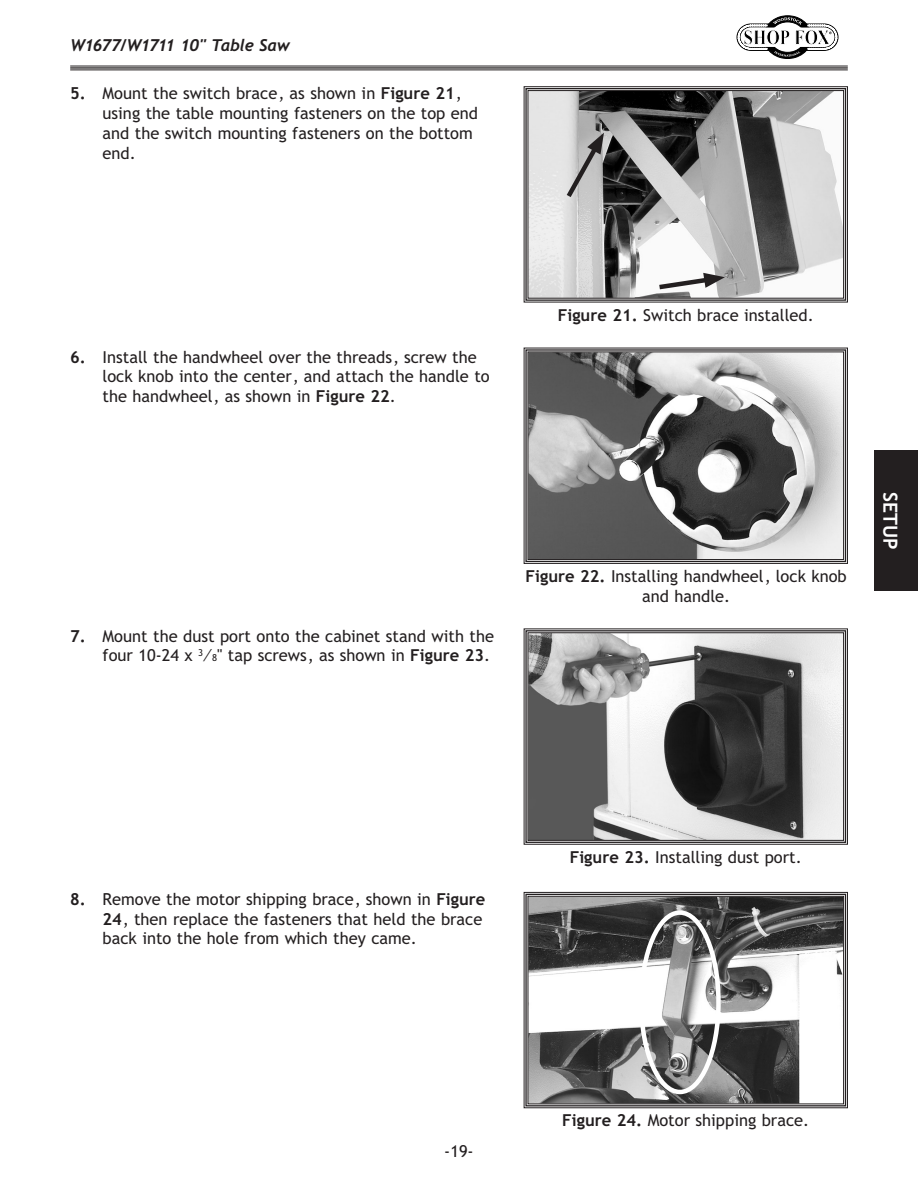
<style>
.page{position:relative;width:918px;height:1188px;background:#fff}
.page>*{position:absolute;margin:0;border:0;box-sizing:border-box;transform-origin:0 0}
.t1{font:19.5px "Trebuchet MS Bold";letter-spacing:-.005em;color:#fff}
.t2{font:16.5px/19.8px "Trebuchet MS";color:#231f20}
.t3{font:italic 16.5px "Trebuchet MS Bold";letter-spacing:-.055em;color:#231f20}
.s1{font-family:"Trebuchet MS Bold"}
.s2{font-size:9.6px}
</style>
<div class="page">
<div style="left:875px;top:451px;width:43px;height:140px;background:#231f20"></div>
<svg style="left:736px;top:15px;width:103px;height:44px"></svg>
<hr style="left:70px;top:66px;width:778px;height:4px;background:#7a7778">
<hr style="left:70px;top:66px;width:778px;height:1px;background:#231f20">
<hr style="left:70px;top:67px;width:778px;height:2px;background:#231f20">
<hr style="left:70px;top:70px;width:778px;height:1px;background:#231f20">
<svg style="left:523px;top:347px;width:325px;height:217px;background:#8b8b8b"></svg>
<div style="left:525px;top:349px;width:321px;height:213px;border:1px solid #231f20"></div>
<div style="left:528px;top:352px;width:316px;height:208px;border:1px solid #231f20"></div>
<svg style="left:523px;top:628px;width:325px;height:217px"></svg>
<div style="left:525px;top:630px;width:321px;height:213px;border:1px solid #231f20"></div>
<div style="left:528px;top:632px;width:316px;height:209px;border:1px solid #231f20"></div>
<svg style="left:523px;top:86px;width:325px;height:217px;background:#a4a4a4"></svg>
<div style="left:525px;top:88px;width:321px;height:213px;border:1px solid #231f20"></div>
<div style="left:528px;top:90px;width:316px;height:209px;border:1px solid #231f20"></div>
<svg style="left:654px;top:273px;width:71px;height:19px"></svg>
<svg style="left:563px;top:133px;width:41px;height:69px;background:#b0b0b0"></svg>
<svg style="left:523px;top:892px;width:325px;height:216px"></svg>
<div style="left:525px;top:894px;width:321px;height:212px;border:1px solid #231f20"></div>
<div style="left:528px;top:896px;width:316px;height:208px;border:1px solid #231f20"></div>
<div style="left:639px;top:910px;width:82px;height:184px;border:4px solid #fff;border-radius:50%"></div>
<p class="t3" style="left:70px;top:36px;width:221px">W1677/W1711 10" Table Saw</p>
<p class="t2" style="left:103px;top:84px;width:377px;text-indent:-32px"><span class="s1">5.</span> Mount the switch brace, as shown in <span class="s1">Figure 21</span>, using the table mounting fasteners on the top end and the switch mounting fasteners on the bottom end.</p>
<p class="t2" style="left:103px;top:347px;width:389px;text-indent:-32px"><span class="s1">6.</span> Install the handwheel over the threads, screw the lock knob into the center, and attach the handle to the handwheel, as shown in <span class="s1">Figure 22</span>.</p>
<p class="t2" style="left:558px;top:305px;width:257px"><span class="s1">Figure 21.</span> Switch brace installed.</p>
<p class="t2" style="left:70px;top:626px;width:425px;text-align:right"><span class="s1">7.</span> Mount the dust port onto the cabinet stand with the four 10-24 x <sup>3</sup>⁄<span class="s2">8</span>" tap screws, as shown in <span class="s1">Figure 23</span>.</p>
<p class="t2" style="left:526px;top:567px;width:323px;text-align:center"><span class="s1">Figure 22.</span> Installing handwheel, lock knob and handle.</p>
<p class="t1" style="left:903px;top:492px;width:59px;rotate:90deg">SETUP</p>
<p class="t2" style="left:103px;top:890px;width:384px;text-indent:-32px"><span class="s1">8.</span> Remove the motor shipping brace, shown in <span class="s1">Figure<br>24</span>, then replace the fasteners that held the brace back into the hole from which they came.</p>
<p class="t2" style="left:444px;top:1142px;width:31px">-19-</p>
<p class="t2" style="left:570px;top:847px;width:234px"><span class="s1">Figure 23.</span> Installing dust port.</p>
<p class="t2" style="left:562px;top:1111px;width:248px"><span class="s1">Figure 24.</span> Motor shipping brace.</p>
</div>
